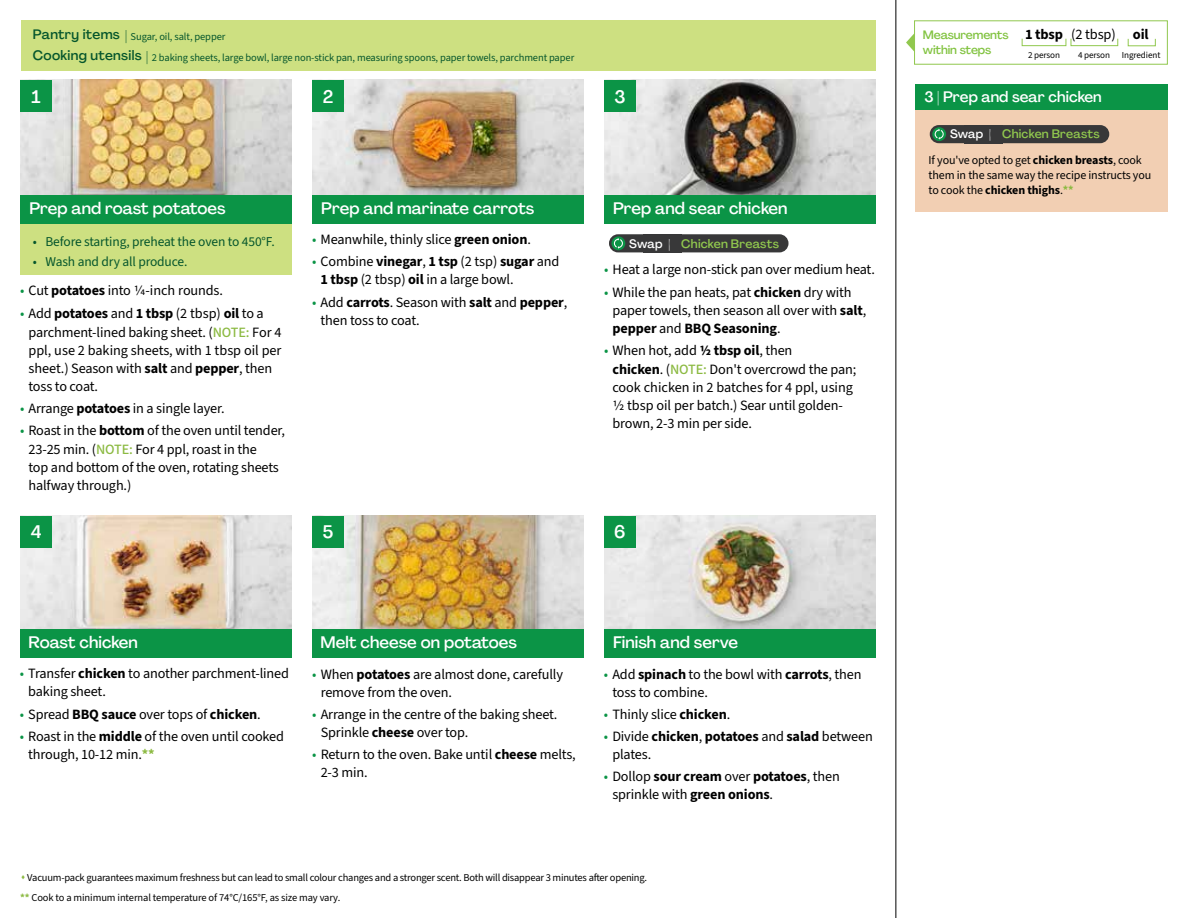
<style>
.page{position:relative;width:1188px;height:918px;background:#fff}
.page>*{position:absolute;margin:0;border:0;box-sizing:border-box;transform-origin:0 0}
.t1{font:500 18px "Agrandir";color:#fff}
.t2{font:500 16.5px "Agrandir";color:#fff}
.t3{font:500 15px "Agrandir";color:#fff}
.t4{font:700 14.4px "Source Sans 3";letter-spacing:-.01em;color:#000}
.t5{font:14.25px/18px "Source Sans 3";letter-spacing:-.01em;color:#000}
.t6{font:13.5px "Source Sans 3";letter-spacing:-.01em;color:#05562c}
.t7{font:500 13.5px "Agrandir";letter-spacing:.025em;color:#05562c}
.t8{font:500 12.15px "Agrandir";letter-spacing:.01em;color:#91c84e}
.t9{font:12px/15px "Source Sans 3";letter-spacing:-.01em;color:#000}
.t10{font:500 12px/15.8px "Agrandir";letter-spacing:-.01em;color:#82c341}
.t11{font:10.5px/19.8px "Source Sans 3";letter-spacing:-.02em;color:#000}
.t12{font:10.5px "Source Sans 3";letter-spacing:-.01em;color:#05562c}
.t13{font:9.15px "Source Sans 3";letter-spacing:-.01em;color:#000}
.s1{font-family:"Agrandir";font-weight:500;font-size:13.5px}
.s2{color:#0b9446}
.s3{font-weight:700}
.s4{font-weight:500;color:#8cba42}
.s5{color:#fff}
.s6{font-weight:700;color:#8cba42}
.s7{color:#8cba42}
.s8{font-weight:400}
</style>
<div class="page">
<img style="left:20px;top:516px;width:272px;height:113px">
<img style="left:312px;top:516px;width:272px;height:113px">
<img style="left:604px;top:515px;width:272px;height:114px">
<img style="left:20px;top:80px;width:272px;height:115px">
<img style="left:312px;top:80px;width:272px;height:115px">
<img style="left:604px;top:80px;width:272px;height:115px">
<div style="left:312px;top:195px;width:272px;height:29px;background:#0b9446"></div>
<div style="left:20px;top:195px;width:272px;height:29px;background:#0b9446"></div>
<div style="left:20px;top:629px;width:272px;height:29px;background:#0b9446"></div>
<div style="left:312px;top:629px;width:272px;height:29px;background:#0b9446"></div>
<div style="left:604px;top:629px;width:272px;height:29px;background:#0b9446"></div>
<div style="left:604px;top:195px;width:272px;height:29px;background:#0b9446"></div>
<div style="left:21px;top:20px;width:855px;height:51px;background:#cde081"></div>
<div style="left:20px;top:224px;width:272px;height:50px;background:#cde081"></div>
<hr style="left:896px;top:0;width:1px;height:918px;background:#000">
<div style="left:20px;top:516px;width:32px;height:32px;background:#0b9446"></div>
<div style="left:20px;top:80px;width:32px;height:32px;background:#0b9446"></div>
<div style="left:312px;top:516px;width:32px;height:32px;background:#0b9446"></div>
<div style="left:312px;top:80px;width:32px;height:32px;background:#0b9446"></div>
<div style="left:604px;top:516px;width:32px;height:32px;background:#0b9446"></div>
<div style="left:604px;top:80px;width:32px;height:32px;background:#0b9446"></div>
<div style="left:914px;top:20px;width:254px;height:45px;border:1px solid #91c84e"></div>
<div style="left:1022px;top:38px;width:44px;height:8px;border:1px solid #91c84e"></div>
<div style="left:1071px;top:38px;width:47px;height:8px;border:1px solid #91c84e"></div>
<div style="left:1128px;top:38px;width:28px;height:8px;border:1px solid #91c84e"></div>
<svg style="left:906px;top:33px;width:9px;height:19px"></svg>
<div style="left:916px;top:110px;width:252px;height:101px;background:#f2cfb3"></div>
<div style="left:916px;top:84px;width:252px;height:26px;background:#0b9446"></div>
<div style="left:965px;top:125px;width:38px;height:18px;background:#383839"></div>
<div style="left:930px;top:125px;width:70px;height:18px;background:#383839;border-radius:9px"></div>
<svg style="left:932px;top:127px;width:14px;height:14px"></svg>
<svg style="left:935px;top:129px;width:9px;height:11px"></svg>
<div style="left:990px;top:125px;width:119px;height:18px;background:#383839;border-radius:9px"></div>
<div style="left:644px;top:234px;width:38px;height:18px;background:#383839"></div>
<div style="left:609px;top:234px;width:71px;height:18px;background:#383839;border-radius:9px"></div>
<svg style="left:611px;top:236px;width:14px;height:14px"></svg>
<svg style="left:614px;top:238px;width:9px;height:11px"></svg>
<div style="left:670px;top:234px;width:119px;height:18px;background:#383839;border-radius:9px"></div>
<p class="t12" style="left:33px;top:30px;width:194px"><span class="s1">Pantry items |</span> Sugar, oil, salt, pepper</p>
<p class="t7" style="left:33px;top:47px;width:110px">Cooking utensils</p>
<p class="t12" style="left:146px;top:51px;width:430px"><span class="s1">|</span> 2 baking sheets, large bowl, large non-stick pan, measuring spoons, paper towels, parchment paper</p>
<p class="t1" style="left:32px;top:86px;width:11px">1</p>
<p class="t1" style="left:323px;top:86px;width:12px">2</p>
<p class="t1" style="left:614px;top:85px;width:13px">3</p>
<p class="t2" style="left:29px;top:198px;width:198px">Prep and roast potatoes</p>
<p class="t2" style="left:321px;top:198px;width:215px">Prep and marinate carrots</p>
<p class="t2" style="left:613px;top:198px;width:176px">Prep and sear chicken</p>
<p class="t6" style="left:33px;top:233px;width:244px">• Before starting, preheat the oven to 450°F.</p>
<p class="t6" style="left:33px;top:253px;width:156px">• Wash and dry all produce.</p>
<p class="t5" style="left:20px;top:282px;width:204px"><span class="s2">•</span> Cut <span class="s3">potatoes</span> into 1/4-inch rounds.</p>
<p class="t5" style="left:29px;top:304px;width:255px;text-indent:-9px"><span class="s2">•</span> Add <span class="s3">potatoes</span> and <span class="s3">1 tbsp</span> (2 tbsp) <span class="s3">oil</span> to a parchment-lined baking sheet. (<span class="s4">NOTE:</span> For 4 ppl, use 2 baking sheets, with 1 tbsp oil per sheet.) Season with <span class="s3">salt</span> and <span class="s3">pepper</span>, then toss to coat.</p>
<p class="t5" style="left:20px;top:399px;width:206px"><span class="s2">•</span> Arrange <span class="s3">potatoes</span> in a single layer.</p>
<p class="t5" style="left:29px;top:421px;width:258px;text-indent:-9px"><span class="s2">•</span> Roast in the <span class="s3">bottom</span> of the oven until tender, 23-25 min. (<span class="s4">NOTE:</span> For 4 ppl, roast in the<br>top and bottom of the oven, rotating sheets halfway through.)</p>
<p class="t5" style="left:312px;top:230px;width:220px"><span class="s2">•</span> Meanwhile, thinly slice <span class="s3">green onion</span>.</p>
<p class="t5" style="left:321px;top:253px;width:240px;text-indent:-9px"><span class="s2">•</span> Combine <span class="s3">vinegar</span>, <span class="s3">1 tsp</span> (2 tsp) <span class="s3">sugar</span> and<br><span class="s3">1 tbsp</span> (2 tbsp) <span class="s3">oil</span> in a large bowl.</p>
<p class="t5" style="left:321px;top:293px;width:248px;text-indent:-9px"><span class="s2">•</span> Add <span class="s3">carrots</span>. Season with <span class="s3">salt</span> and <span class="s3">pepper</span>, then toss to coat.</p>
<p class="t8" style="left:629px;top:236px;width:151px"><span class="s5">Swap |</span> Chicken Breasts</p>
<p class="t5" style="left:604px;top:261px;width:272px"><span class="s2">•</span> Heat a large non-stick pan over medium heat.</p>
<p class="t5" style="left:613px;top:283px;width:255px;text-indent:-9px"><span class="s2">•</span> While the pan heats, pat <span class="s3">chicken</span> dry with paper towels, then season all over with <span class="s3">salt</span>, <span class="s3">pepper</span> and <span class="s3">BBQ Seasoning</span>.</p>
<p class="t5" style="left:613px;top:341px;width:245px;text-indent:-9px"><span class="s2">•</span> When hot, add <span class="s3">1/2 tbsp oil</span>, then<br><span class="s3">chicken</span>. (<span class="s4">NOTE:</span> Don't overcrowd the pan; cook chicken in 2 batches for 4 ppl, using 1/2 tbsp oil per batch.) Sear until golden&shy;brown, 2-3 min per side.</p>
<p class="t1" style="left:31px;top:521px;width:12px">4</p>
<p class="t1" style="left:323px;top:521px;width:12px">5</p>
<p class="t1" style="left:614px;top:521px;width:13px">6</p>
<p class="t2" style="left:29px;top:632px;width:111px">Roast chicken</p>
<p class="t2" style="left:321px;top:632px;width:198px">Melt cheese on potatoes</p>
<p class="t2" style="left:613px;top:632px;width:127px">Finish and serve</p>
<p class="t5" style="left:28px;top:665px;width:262px;text-indent:-9px"><span class="s2">•</span> Transfer <span class="s3">chicken</span> to another parchment-lined baking sheet.</p>
<p class="t5" style="left:20px;top:705px;width:243px"><span class="s2">•</span> Spread <span class="s3">BBQ sauce</span> over tops of <span class="s3">chicken</span>.</p>
<p class="t5" style="left:28px;top:727px;width:257px;text-indent:-9px"><span class="s2">•</span> Roast in the <span class="s3">middle</span> of the oven until cooked through, 10-12 min.<span class="s6">**</span></p>
<p class="t5" style="left:321px;top:665px;width:244px;text-indent:-9px"><span class="s2">•</span> When <span class="s3">potatoes</span> are almost done, carefully remove from the oven.</p>
<p class="t5" style="left:321px;top:705px;width:238px;text-indent:-9px"><span class="s2">•</span> Arrange in the centre of the baking sheet.<br>Sprinkle <span class="s3">cheese</span> over top.</p>
<p class="t5" style="left:321px;top:745px;width:257px;text-indent:-9px"><span class="s2">•</span> Return to the oven. Bake until <span class="s3">cheese</span> melts,<br>2-3 min.</p>
<p class="t5" style="left:612px;top:665px;width:251px;text-indent:-9px"><span class="s2">•</span> Add <span class="s3">spinach</span> to the bowl with <span class="s3">carrots</span>, then toss to combine.</p>
<p class="t5" style="left:604px;top:705px;width:128px"><span class="s2">•</span> Thinly slice <span class="s3">chicken</span>.</p>
<p class="t5" style="left:612px;top:727px;width:262px;text-indent:-9px"><span class="s2">•</span> Divide <span class="s3">chicken</span>, <span class="s3">potatoes</span> and <span class="s3">salad</span> between plates.</p>
<p class="t5" style="left:612px;top:768px;width:229px;text-indent:-9px"><span class="s2">•</span> Dollop <span class="s3">sour cream</span> over <span class="s3">potatoes</span>, then sprinkle with <span class="s3">green onions</span>.</p>
<p class="t11" style="left:20px;top:868px;width:629px"><span class="s7">▲</span> Vacuum-pack guarantees maximum freshness but can lead to small colour changes and a stronger scent. Both will disappear 3 minutes after opening. <span class="s6">**</span> Cook to a minimum internal temperature of 74°C/165°F, as size may vary.</p>
<p class="t10" style="left:923px;top:26px;width:87px">Measurements within steps</p>
<p class="t4" style="left:1025px;top:25px;width:125px">1 tbsp <span class="s8">(2 tbsp)</span> oil</p>
<p class="t13" style="left:1028px;top:49px;width:34px">2 person</p>
<p class="t13" style="left:1078px;top:49px;width:34px">4 person</p>
<p class="t13" style="left:1122px;top:49px;width:40px">Ingredient</p>
<p class="t3" style="left:924px;top:88px;width:179px">3 | Prep and sear chicken</p>
<p class="t8" style="left:950px;top:127px;width:151px"><span class="s5">Swap |</span> Chicken Breasts</p>
<p class="t9" style="left:929px;top:153px;width:224px">If you've opted to get <span class="s3">chicken breasts</span>, cook them in the same way the recipe instructs you to cook the <span class="s3">chicken thighs</span>.<span class="s6">**</span></p>
</div>
